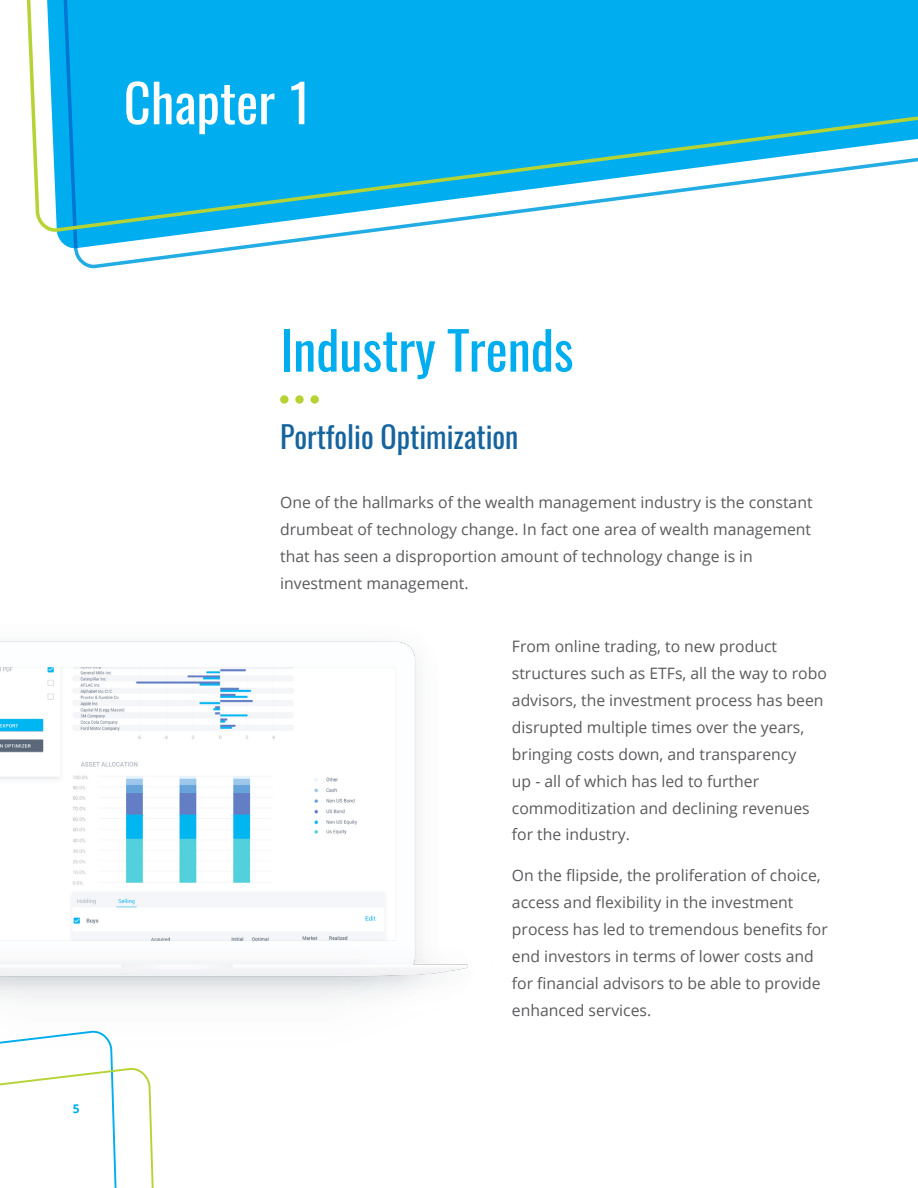
<style>
.page{position:relative;width:918px;height:1188px;background:#fff}
.page>*{position:absolute;margin:0;border:0;box-sizing:border-box;transform-origin:0 0}
.t1{font:52.5px "Oswald";color:#00aeef}
.t2{font:52.5px "Oswald";color:#fff}
.t3{font:30px "Oswald";color:#16649e}
.t4{font:15.75px/27px "Open Sans";color:#595a5c}
.t5{font:700 12px "Open Sans";color:#00aeef}
</style>
<div class="page">
<svg style="left:0;top:1050px;width:154px;height:138px"></svg>
<div style="left:280px;top:395px;width:9px;height:9px;background:#b5d334;border-radius:50%"></div>
<div style="left:295px;top:395px;width:9px;height:9px;background:#b5d334;border-radius:50%"></div>
<div style="left:310px;top:395px;width:9px;height:9px;background:#b5d334;border-radius:50%"></div>
<img style="left:0;top:641px;width:468px;height:409px">
<svg style="left:57px;top:233px;width:309px;height:36px"></svg>
<svg style="left:26px;top:0;width:892px;height:233px"></svg>
<h1 class="t2" style="left:124px;top:56px;width:189px">Chapter 1</h1>
<p class="t5" style="left:73px;top:1101px;width:8px">5</p>
<h1 class="t1" style="left:280px;top:304px;width:295px">Industry Trends</h1>
<h2 class="t3" style="left:280px;top:410px;width:240px">Portfolio Optimization</h2>
<p class="t4" style="left:280px;top:488px;width:534px">One of the hallmarks of the wealth management industry is the constant drumbeat of technology change. In fact one area of wealth management that has seen a disproportion amount of technology change is in investment management.</p>
<p class="t4" style="left:512px;top:632px;width:316px">From online trading, to new product structures such as ETFs, all the way to robo advisors, the investment process has been disrupted multiple times over the years, bringing costs down, and transparency<br>up - all of which has led to further commoditization and declining revenues for the industry.</p>
<p class="t4" style="left:512px;top:861px;width:318px">On the flipside, the proliferation of choice, access and flexibility in the investment process has led to tremendous benefits for end investors in terms of lower costs and for financial advisors to be able to provide enhanced services.</p>
</div>
